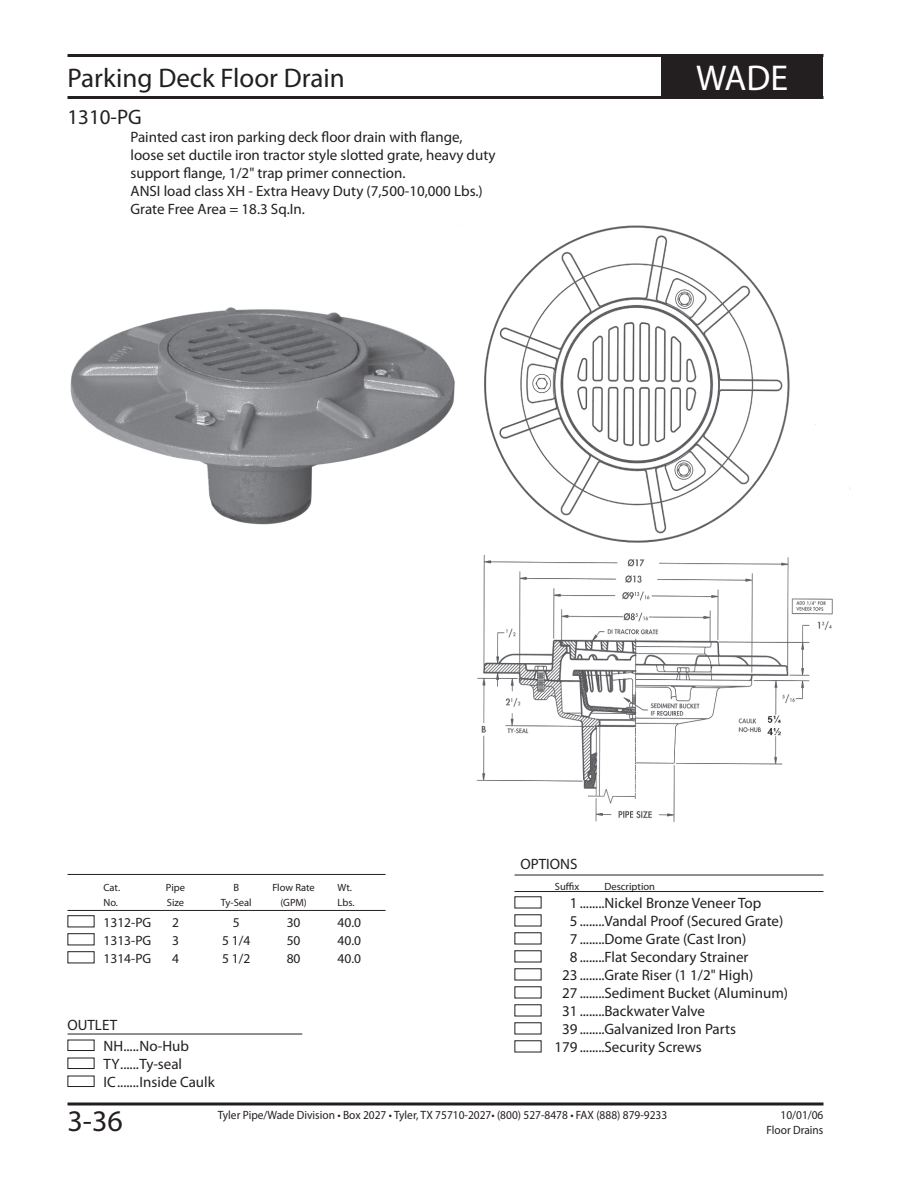
<style>
.page{position:relative;width:918px;height:1188px;background:#fff}
.page>*{position:absolute;margin:0;border:0;box-sizing:border-box;transform-origin:0 0}
.t1{font:36px "Myriad Pro";color:#fff}
.t2{font:30px "Myriad Pro";color:#231f20}
.t3{font:27px "Myriad Pro";color:#231f20}
.t4{font:21px "Myriad Pro";color:#231f20}
.t5{font:15px/18px "Myriad Pro";color:#231f20}
.t6{font:13.5px "Myriad Pro";color:#231f20}
.t7{font:12px "Myriad Pro";color:#231f20;scale:.95 1}
.t8{font:10.5px "Myriad Pro";color:#231f20}
</style>
<div class="page">
<hr style="left:68px;top:54px;width:756px;height:3px;background:#231f20">
<svg style="left:68px;top:1102px;width:756px;height:4px;background:#595657"></svg>
<hr style="left:68px;top:96px;width:756px;height:3px;background:#231f20">
<div style="left:662px;top:54px;width:162px;height:45px;background:#231f20"></div>
<img style="left:476px;top:225px;width:374px;height:597px">
<hr style="left:68px;top:1034px;width:234px;height:1px;background:#231f20">
<div style="left:68px;top:1040px;width:26px;height:11px;border:1px solid #231f20"></div>
<div style="left:68px;top:1058px;width:26px;height:11px;border:1px solid #231f20"></div>
<div style="left:68px;top:1076px;width:26px;height:11px;border:1px solid #231f20"></div>
<hr style="left:514px;top:875px;width:310px;height:1px;background:#231f20">
<hr style="left:514px;top:891px;width:310px;height:1px;background:#231f20">
<div style="left:514px;top:896px;width:28px;height:12px;border:1px solid #231f20"></div>
<div style="left:514px;top:914px;width:28px;height:12px;border:1px solid #231f20"></div>
<div style="left:514px;top:932px;width:28px;height:12px;border:1px solid #231f20"></div>
<div style="left:514px;top:950px;width:28px;height:12px;border:1px solid #231f20"></div>
<div style="left:514px;top:968px;width:28px;height:12px;border:1px solid #231f20"></div>
<div style="left:514px;top:986px;width:28px;height:12px;border:1px solid #231f20"></div>
<div style="left:514px;top:1004px;width:28px;height:12px;border:1px solid #231f20"></div>
<div style="left:514px;top:1022px;width:28px;height:12px;border:1px solid #231f20"></div>
<div style="left:514px;top:1040px;width:28px;height:12px;border:1px solid #231f20"></div>
<hr style="left:68px;top:874px;width:318px;height:1px;background:#231f20">
<hr style="left:68px;top:910px;width:318px;height:1px;background:#231f20">
<div style="left:68px;top:915px;width:26px;height:12px;border:1px solid #231f20"></div>
<div style="left:68px;top:933px;width:26px;height:12px;border:1px solid #231f20"></div>
<div style="left:68px;top:951px;width:26px;height:12px;border:1px solid #231f20"></div>
<img style="left:70px;top:307px;width:385px;height:218px">
<h3 class="t3" style="left:68px;top:63px;width:279px">Parking Deck Floor Drain</h3>
<h1 class="t1" style="left:696px;top:59px;width:94px">WADE</h1>
<h3 class="t4" style="left:68px;top:105px;width:76px">1310-PG</h3>
<p class="t5" style="left:130px;top:128px;width:367px">Painted cast iron parking deck floor drain with flange, loose set ductile iron tractor style slotted grate, heavy duty support flange, 1/2" trap primer connection.<br>ANSI load class XH - Extra Heavy Duty (7,500-10,000 Lbs.)<br>Grate Free Area = 18.3 Sq.In.</p>
<p class="t8" style="left:104px;top:882px;width:18px">Cat.</p>
<p class="t8" style="left:166px;top:882px;width:21px">Pipe</p>
<p class="t8" style="left:233px;top:882px;width:7px">B</p>
<p class="t8" style="left:272px;top:882px;width:44px">Flow Rate</p>
<p class="t8" style="left:338px;top:882px;width:16px">Wt.</p>
<p class="t8" style="left:104px;top:897px;width:16px">No.</p>
<p class="t8" style="left:167px;top:897px;width:19px">Size</p>
<p class="t8" style="left:221px;top:897px;width:32px">Ty-Seal</p>
<p class="t8" style="left:280px;top:897px;width:28px">(GPM)</p>
<p class="t8" style="left:338px;top:897px;width:19px">Lbs.</p>
<p class="t6" style="left:104px;top:915px;width:49px">1312-PG</p>
<p class="t6" style="left:172px;top:915px;width:8px">2</p>
<p class="t6" style="left:233px;top:915px;width:8px">5</p>
<p class="t6" style="left:287px;top:915px;width:15px">30</p>
<p class="t6" style="left:338px;top:915px;width:25px">40.0</p>
<p class="t6" style="left:104px;top:933px;width:49px">1313-PG</p>
<p class="t6" style="left:172px;top:933px;width:8px">3</p>
<p class="t6" style="left:222px;top:933px;width:30px">5 1/4</p>
<p class="t6" style="left:287px;top:933px;width:15px">50</p>
<p class="t6" style="left:338px;top:933px;width:25px">40.0</p>
<p class="t6" style="left:104px;top:951px;width:49px">1314-PG</p>
<p class="t6" style="left:172px;top:951px;width:8px">4</p>
<p class="t6" style="left:222px;top:951px;width:30px">5 1/2</p>
<p class="t6" style="left:287px;top:951px;width:15px">80</p>
<p class="t6" style="left:338px;top:951px;width:25px">40.0</p>
<p class="t5" style="left:104px;top:1015px;width:87px;line-height:21px;text-indent:-36px">OUTLET<br>NH.....No-Hub</p>
<p class="t5" style="left:104px;top:1055px;width:113px">TY......Ty-seal<br>IC.......Inside Caulk</p>
<p class="t5" style="left:521px;top:856px;width:58px">OPTIONS</p>
<p class="t8" style="left:555px;top:881px;width:26px">Suffix</p>
<p class="t8" style="left:604px;top:881px;width:52px">Description</p>
<p class="t5" style="left:570px;top:895px;width:193px">1 ........Nickel Bronze Veneer Top</p>
<p class="t5" style="left:570px;top:913px;width:215px">5 ........Vandal Proof (Secured Grate)</p>
<p class="t5" style="left:570px;top:931px;width:178px">7 ........Dome Grate (Cast Iron)</p>
<p class="t5" style="left:570px;top:949px;width:180px">8 ........Flat Secondary Strainer</p>
<p class="t5" style="left:562px;top:967px;width:193px">23 ........Grate Riser (1 1/2" High)</p>
<p class="t5" style="left:562px;top:985px;width:228px">27 ........Sediment Bucket (Aluminum)</p>
<p class="t5" style="left:562px;top:1003px;width:145px">31 ........Backwater Valve</p>
<p class="t5" style="left:562px;top:1021px;width:175px">39 ........Galvanized Iron Parts</p>
<p class="t5" style="left:554px;top:1039px;width:149px">179 ........Security Screws</p>
<h2 class="t2" style="left:68px;top:1105px;width:57px">3-36</h2>
<p class="t7" style="left:218px;top:1109px;width:475px">Tyler Pipe/Wade Division • Box 2027 • Tyler, TX 75710-2027• (800) 527-8478 • FAX (888) 879-9233</p>
<p class="t7" style="left:781px;top:1109px;width:47px">10/01/06</p>
<p class="t7" style="left:767px;top:1124px;width:61px">Floor Drains</p>
</div>
